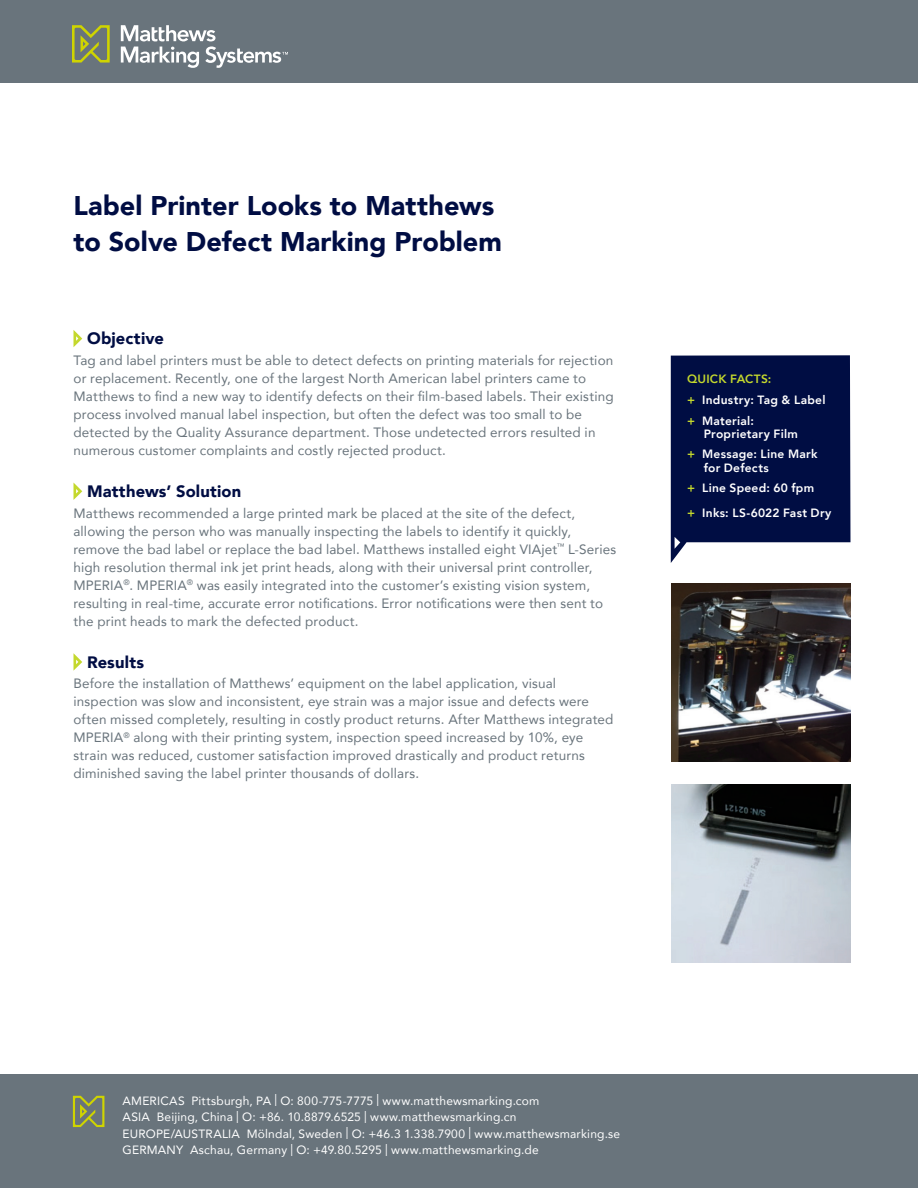
<style>
.page{position:relative;width:918px;height:1188px;background:#fff}
.page>*{position:absolute;margin:0;border:0;box-sizing:border-box;transform-origin:0 0}
.t1{font:900 27px/36px "Avenir";color:#000d43}
.t2{font:900 16.5px "Avenir";letter-spacing:.01em;color:#000d43}
.text_body{font:13.5px/18px "Avenir";letter-spacing:.01em;color:#69747c}
.text_body-2{font:12px "Avenir";letter-spacing:.015em;color:#fff}
.bullet{font:800 12px/13.5px "Avenir";letter-spacing:.02em;color:#fff}
.text_body-3{font:800 12px "Avenir";letter-spacing:.015em;color:#c4d82d}
.s1{color:#c4d82d}
</style>
<div class="page">
<div style="left:0;top:0;width:918px;height:82px;background:#69747c"></div>
<svg style="left:72px;top:25px;width:38px;height:38px"></svg>
<svg style="left:121px;top:25px;width:167px;height:43px"></svg>
<svg style="left:74px;top:330px;width:8px;height:17px"></svg>
<svg style="left:74px;top:483px;width:8px;height:17px"></svg>
<svg style="left:74px;top:654px;width:8px;height:16px"></svg>
<div style="left:0;top:1075px;width:918px;height:113px;background:#69747c"></div>
<svg style="left:73px;top:1096px;width:31px;height:31px"></svg>
<img style="left:672px;top:583px;width:178px;height:178px">
<svg style="left:671px;top:355px;width:179px;height:208px;background:#192455"></svg>
<img style="left:672px;top:784px;width:178px;height:178px">
<p class="t1" style="left:74px;top:187px;width:430px">Label Printer Looks to Matthews to Solve Defect Marking Problem</p>
<p class="t2" style="left:87px;top:324px;width:78px">Objective</p>
<p class="text_body" style="left:74px;top:351px;width:541px">Tag and label printers must be able to detect defects on printing materials for rejection or replacement. Recently, one of the largest North American label printers came to</p>
<p class="text_body" style="left:74px;top:387px;width:542px">Matthews to find a new way to identify defects on their film-based labels. Their existing process involved manual label inspection, but often the defect was too small to be detected by the Quality Assurance department. Those undetected errors resulted in numerous customer complaints and costly rejected product.</p>
<p class="t2" style="left:87px;top:477px;width:156px">Matthews’ Solution</p>
<p class="text_body" style="left:74px;top:504px;width:544px">Matthews recommended a large printed mark be placed at the site of the defect, allowing the person who was manually inspecting the labels to identify it quickly, remove the bad label or replace the bad label. Matthews installed eight VIAjet<sup>™</sup> L-Series high resolution thermal ink jet print heads, along with their universal print controller, MPERIA<sup>®</sup>. MPERIA<sup>®</sup> was easily integrated into the customer’s existing vision system, resulting in real-time, accurate error notifications. Error notifications were then sent to the print heads to mark the defected product.</p>
<p class="t2" style="left:87px;top:648px;width:58px">Results</p>
<p class="text_body" style="left:74px;top:674px;width:541px">Before the installation of Matthews’ equipment on the label application, visual inspection was slow and inconsistent, eye strain was a major issue and defects were often missed completely, resulting in costly product returns. After Matthews integrated MPERIA<sup>®</sup> along with their printing system, inspection speed increased by 10%, eye strain was reduced, customer satisfaction improved drastically and product returns diminished saving the label printer thousands of dollars.</p>
<p class="text_body-3" style="left:687px;top:369px;width:86px">QUICK FACTS:</p>
<p class="bullet" style="left:687px;top:394px;width:140px"><span class="s1">+</span> Industry: Tag &amp; Label</p>
<p class="bullet" style="left:704px;top:414px;width:96px;text-indent:-16px"><span class="s1">+</span> Material:<br>Proprietary Film</p>
<p class="bullet" style="left:704px;top:448px;width:115px;text-indent:-16px"><span class="s1">+</span> Message: Line Mark for Defects</p>
<p class="bullet" style="left:687px;top:481px;width:129px"><span class="s1">+</span> Line Speed: 60 fpm</p>
<p class="bullet" style="left:687px;top:506px;width:146px"><span class="s1">+</span> Inks: LS-6022 Fast Dry</p>
<p class="text_body-2" style="left:123px;top:1091px;width:418px">AMERICAS Pittsburgh, PA | O: 800-775-7775 | www.matthewsmarking.com</p>
<p class="text_body-2" style="left:123px;top:1107px;width:395px">ASIA Beijing, China | O: +86. 10.8879.6525 | www.matthewsmarking.cn</p>
<p class="text_body-2" style="left:123px;top:1124px;width:499px">EUROPE/AUSTRALIA Mölndal, Sweden | O: +46.3 1.338.7900 | www.matthewsmarking.se</p>
<p class="text_body-2" style="left:123px;top:1140px;width:418px">GERMANY Aschau, Germany | O: +49.80.5295 | www.matthewsmarking.de</p>
</div>
